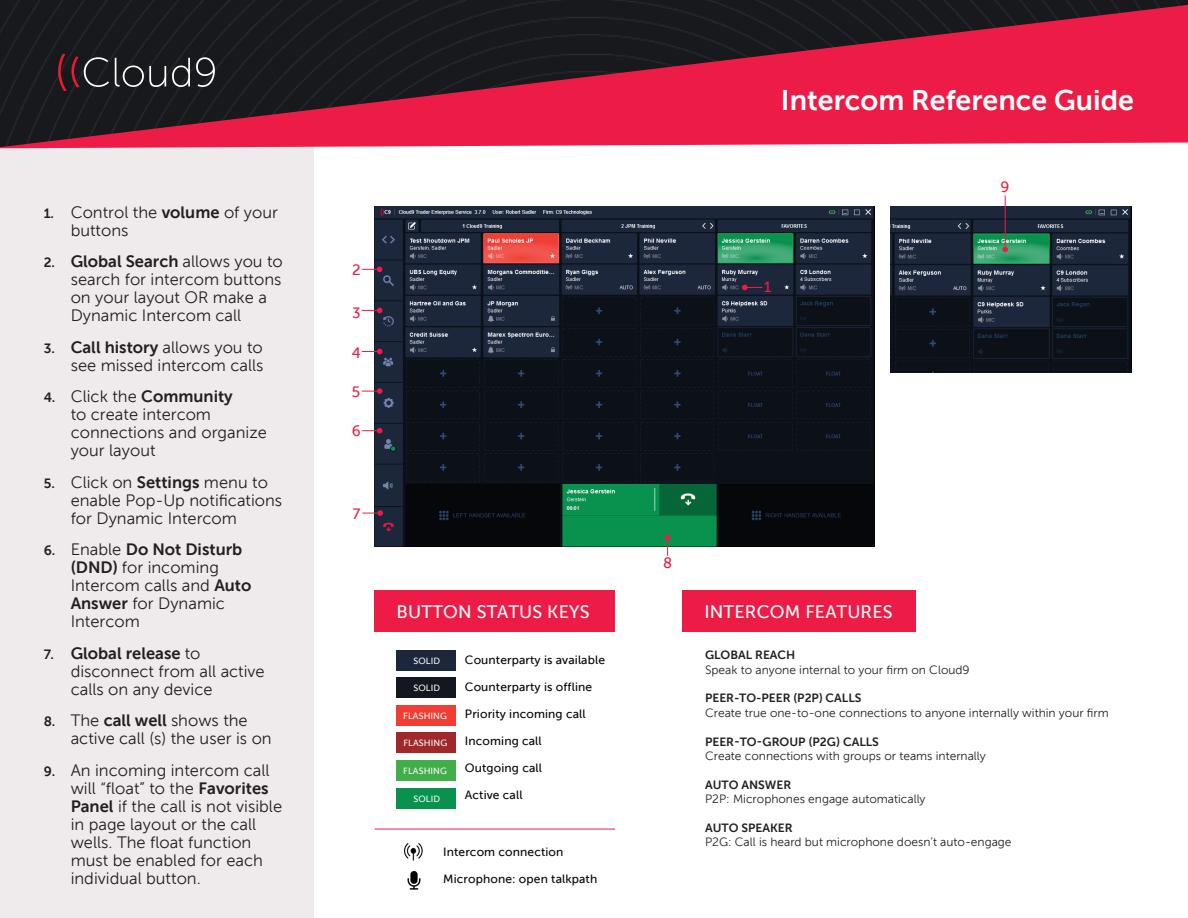
<style>
.page{position:relative;width:1188px;height:918px;background:#fff}
.page>*{position:absolute;margin:0;border:0;box-sizing:border-box;transform-origin:0 0}
.t1{font:28.5px "Museo Sans 700";color:#fff}
.t2{font:18px "Museo Sans 500";letter-spacing:.01em;color:#fff}
.t3{font:16.5px/18px "Museo Sans 300";color:#231f20}
.t4{font:15px "Museo Sans 500";color:#ed1c47}
.t5{font:12px "Museo Sans 300";color:#231f20}
.t6{font:12px "Museo Sans 500";letter-spacing:.01em;color:#040503}
.t7{font:12px "Museo Sans 700";color:#231f20}
.t8{font:12px "Museo Sans 700";color:#231f20}
.t9{font:9px "Museo Sans 500";letter-spacing:.01em;color:#fbfbfc}
.s1{font-family:"Museo Sans 700";font-size:13.5px}
.s2{font-family:"Museo Sans 700"}
</style>
<div class="page">
<div style="left:0;top:0;width:313px;height:918px;background:#efeaeb"></div>
<img style="left:0;top:0;width:1188px;height:147px">
<svg style="left:58px;top:54px;width:51px;height:36px;background:#3b282d"></svg>
<svg style="left:115px;top:58px;width:51px;height:29px"></svg>
<svg style="left:172px;top:58px;width:18px;height:29px"></svg>
<svg style="left:196px;top:57px;width:19px;height:30px"></svg>
<div style="left:682px;top:590px;width:233px;height:42px;background:#ed1c47"></div>
<div style="left:375px;top:590px;width:240px;height:42px;background:#ed1c47"></div>
<img style="left:404px;top:843px;width:19px;height:18px">
<img style="left:407px;top:871px;width:14px;height:19px">
<hr style="left:375px;top:829px;width:240px;height:1px;background:#ed1c47">
<img style="left:375px;top:206px;width:500px;height:340px">
<svg style="left:362px;top:267px;width:20px;height:5px"></svg>
<svg style="left:362px;top:308px;width:20px;height:5px"></svg>
<svg style="left:362px;top:349px;width:20px;height:5px"></svg>
<svg style="left:362px;top:388px;width:20px;height:6px"></svg>
<svg style="left:362px;top:428px;width:20px;height:5px"></svg>
<svg style="left:665px;top:535px;width:5px;height:21px"></svg>
<img style="left:890px;top:206px;width:241px;height:166px">
<svg style="left:1002px;top:247px;width:6px;height:5px"></svg>
<hr style="left:1005px;top:196px;width:1px;height:51px;background:#ed1c47">
<svg style="left:362px;top:510px;width:21px;height:6px"></svg>
<div style="left:396px;top:650px;width:60px;height:21px;background:#1c273b"></div>
<div style="left:396px;top:677px;width:60px;height:21px;background:#13171f"></div>
<div style="left:396px;top:788px;width:60px;height:21px;background:#09914e"></div>
<div style="left:396px;top:760px;width:60px;height:21px;background:#40ae49"></div>
<div style="left:396px;top:705px;width:60px;height:21px;background:#f03e35"></div>
<div style="left:396px;top:732px;width:60px;height:21px;background:#a0282a"></div>
<svg style="left:742px;top:285px;width:21px;height:5px"></svg>
<p class="t3" style="left:71px;top:203px;width:209px;text-indent:-27px"><span class="s1">1.</span> Control the <span class="s2">volume</span> of your buttons</p>
<p class="t3" style="left:71px;top:253px;width:214px;text-indent:-27px"><span class="s1">2.</span> <span class="s2">Global Search</span> allows you to search for intercom buttons on your layout OR make a<br>Dynamic Intercom call</p>
<p class="t3" style="left:44px;top:338px;width:221px;text-align:right"><span class="s1">3.</span> <span class="s2">Call history</span> allows you to see missed intercom calls</p>
<p class="t3" style="left:71px;top:388px;width:198px;text-indent:-27px"><span class="s1">4.</span> Click the <span class="s2">Community<br></span>to create intercom connections and organize your layout</p>
<p class="t3" style="left:71px;top:473px;width:213px;text-indent:-27px"><span class="s1">5.</span> Click on <span class="s2">Settings</span> menu to enable Pop-Up notifications for Dynamic Intercom</p>
<p class="t3" style="left:71px;top:541px;width:182px;text-indent:-27px"><span class="s1">6.</span> Enable <span class="s2">Do Not Disturb (DND)</span> for incoming<br>Intercom calls and <span class="s2">Auto<br>Answer</span> for Dynamic<br>Intercom</p>
<p class="t3" style="left:71px;top:644px;width:196px;text-indent:-27px"><span class="s1">7.</span> <span class="s2">Global release</span> to disconnect from all active calls on any device</p>
<p class="t3" style="left:71px;top:712px;width:203px;text-indent:-27px"><span class="s1">8.</span> The <span class="s2">call well</span> shows the active call (s) the user is on</p>
<p class="t3" style="left:71px;top:761px;width:213px;text-indent:-27px"><span class="s1">9.</span> An incoming intercom call will “float” to the <span class="s2">Favorites<br>Panel</span> if the call is not visible in page layout or the call wells. The float function must be enabled for each individual button.</p>
<p class="t4" style="left:352px;top:261px;width:10px">2</p>
<p class="t4" style="left:352px;top:304px;width:10px">3</p>
<p class="t4" style="left:352px;top:345px;width:11px">4</p>
<p class="t4" style="left:352px;top:384px;width:10px">5</p>
<p class="t4" style="left:352px;top:423px;width:10px">6</p>
<p class="t4" style="left:352px;top:505px;width:9px">7</p>
<p class="t2" style="left:396px;top:601px;width:195px">BUTTON STATUS KEYS</p>
<p class="t9" style="left:413px;top:656px;width:28px">SOLID</p>
<p class="t9" style="left:413px;top:683px;width:28px">SOLID</p>
<p class="t6" style="left:465px;top:654px;width:142px">Counterparty is available</p>
<p class="t6" style="left:465px;top:681px;width:129px">Counterparty is offline</p>
<p class="t9" style="left:403px;top:711px;width:45px">FLASHING</p>
<p class="t6" style="left:465px;top:708px;width:122px">Priority incoming call</p>
<p class="t9" style="left:404px;top:738px;width:45px">FLASHING</p>
<p class="t6" style="left:465px;top:735px;width:78px">Incoming call</p>
<p class="t9" style="left:403px;top:766px;width:45px">FLASHING</p>
<p class="t9" style="left:413px;top:794px;width:28px">SOLID</p>
<p class="t6" style="left:465px;top:761px;width:79px">Outgoing call</p>
<p class="t6" style="left:465px;top:788px;width:59px">Active call</p>
<p class="t6" style="left:443px;top:846px;width:122px">Intercom connection</p>
<p class="t6" style="left:443px;top:872px;width:156px">Microphone: open talkpath</p>
<p class="t1" style="left:781px;top:85px;width:355px">Intercom Reference Guide</p>
<p class="t4" style="left:1000px;top:179px;width:10px">9</p>
<p class="t4" style="left:764px;top:279px;width:9px">1</p>
<p class="t4" style="left:663px;top:555px;width:11px">8</p>
<p class="t2" style="left:704px;top:601px;width:190px">INTERCOM FEATURES</p>
<p class="t8" style="left:705px;top:648px;width:92px">GLOBAL REACH</p>
<p class="t5" style="left:705px;top:663px;width:266px">Speak to anyone internal to your firm on Cloud9</p>
<p class="t7" style="left:705px;top:692px;width:158px">PEER-TO-PEER (P2P) CALLS</p>
<p class="t5" style="left:705px;top:706px;width:405px">Create true one-to-one connections to anyone internally within your firm</p>
<p class="t7" style="left:705px;top:735px;width:175px">PEER-TO-GROUP (P2G) CALLS</p>
<p class="t5" style="left:705px;top:749px;width:282px">Create connections with groups or teams internally</p>
<p class="t7" style="left:705px;top:778px;width:88px">AUTO ANSWER</p>
<p class="t5" style="left:705px;top:793px;width:222px">P2P: Microphones engage automatically</p>
<p class="t7" style="left:705px;top:821px;width:89px">AUTO SPEAKER</p>
<p class="t5" style="left:705px;top:836px;width:308px">P2G: Call is heard but microphone doesn’t auto-engage</p>
</div>
